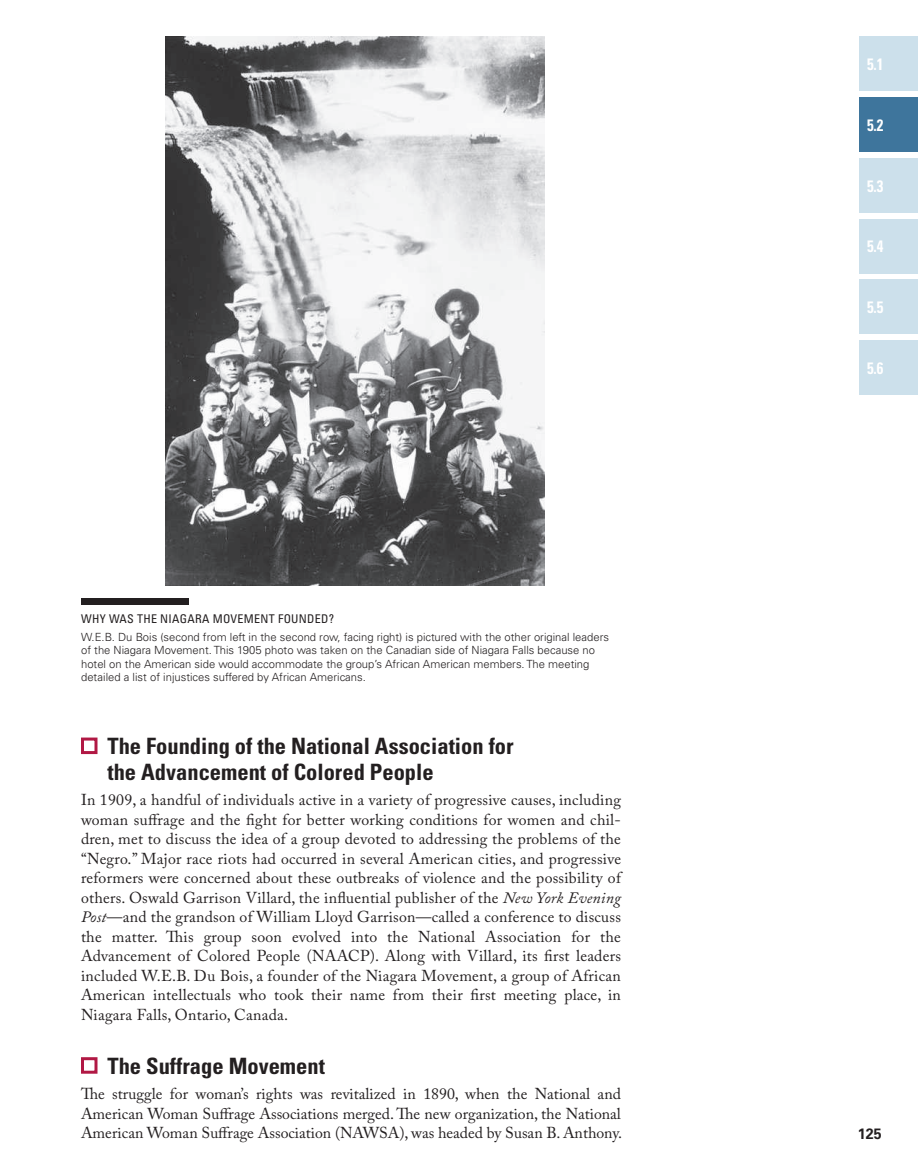
<style>
.page{position:relative;width:918px;height:1175px;background:#fff}
.page>*{position:absolute;margin:0;border:0;box-sizing:border-box;transform-origin:0 0}
.t1{font:700 condensed 22.5px/25.5px "Univers LT Std";color:#231f20}
.t2{font:700 condensed 16.5px "Univers LT Std";color:#fff;scale:.9 1}
.t3{font:15.75px/19.5px "Adobe Caslon Pro";letter-spacing:.005em;color:#231f20;text-align:justify}
.t4{font:700 15px "Univers LT Std";color:#231f20;scale:.95 1}
.t5{font:condensed 12px "Univers LT Std";letter-spacing:.025em;color:#231f20}
.t6{font:300 11.25px/13.5px "Univers LT Std";color:#231f20}
.s1{font-style:italic}
</style>
<div class="page">
<div style="left:860px;top:36px;width:58px;height:55px;background:#cce0eb"></div>
<div style="left:860px;top:218px;width:58px;height:55px;background:#cce0eb"></div>
<div style="left:860px;top:279px;width:58px;height:55px;background:#cce0eb"></div>
<div style="left:860px;top:158px;width:58px;height:55px;background:#cce0eb"></div>
<div style="left:860px;top:340px;width:58px;height:55px;background:#cce0eb"></div>
<div style="left:860px;top:97px;width:58px;height:55px;background:#3e759c"></div>
<img style="left:166px;top:36px;width:378px;height:549px">
<div style="left:81px;top:598px;width:108px;height:6px;background:#231f20"></div>
<div style="left:81px;top:737px;width:17px;height:17px;border:3px solid #b11844"></div>
<div style="left:81px;top:1057px;width:17px;height:16px;border:3px solid #b11844"></div>
<p class="t5" style="left:81px;top:611px;width:37px">WHY WAS</p>
<p class="t5" style="left:137px;top:611px;width:8px">THE</p>
<p class="t5" style="left:160px;top:611px;width:36px">NIAGARA</p>
<p class="t5" style="left:213px;top:611px;width:49px">MOVEMENT</p>
<p class="t5" style="left:278px;top:611px;width:29px">FOUNDED</p>
<p class="t5" style="left:329px;top:611px;width:7px">?</p>
<p class="t6" style="left:81px;top:630px;width:529px">W.E.B. Du Bois (second from left in the second row, facing right) is pictured with the other original leaders of the Niagara Movement. This 1905 photo was taken on the Canadian side of Niagara Falls because no hotel on the American side would accommodate the group’s African American members. The meeting detailed a list of injustices suffered by African Americans.</p>
<h1 class="t1" style="left:107px;top:733px;width:408px">The Founding of the National Association for the Advancement of Colored People</h1>
<p class="t3" style="left:81px;top:790px;width:542px">In 1909, a handful of individuals active in a variety of progressive causes, including woman suffrage and the fight for better working conditions for women and chil&shy;dren, met to discuss the idea of a group devoted to addressing the problems of the “Negro.” Major race riots had occurred in several American cities, and progressive reformers were concerned about these outbreaks of violence and the possibility of others. Oswald Garrison Villard, the influential publisher of the <span class="s1">New York Evening Post</span>—and the grandson of William Lloyd Garrison—called a conference to discuss the matter. This group soon evolved into the National Association for the Advancement of Colored People (NAACP). Along with Villard, its first leaders included W.E.B. Du Bois, a founder of the Niagara Movement, a group of African American intellectuals who took their name from their first meeting place, in Niagara Falls, Ontario, Canada.</p>
<h1 class="t1" style="left:107px;top:1052px;width:219px">The Suffrage Movement</h1>
<p class="t3" style="left:81px;top:1084px;width:543px">The struggle for woman’s rights was revitalized in 1890, when the National and American Woman Suffrage Associations merged. The new organization, the National American Woman Suffrage Association (NAWSA), was headed by Susan B. Anthony.</p>
<p class="t2" style="left:867px;top:54px;width:20px">5.1</p>
<p class="t2" style="left:867px;top:115px;width:20px">5.2</p>
<p class="t2" style="left:867px;top:175px;width:20px">5.3</p>
<p class="t2" style="left:867px;top:236px;width:20px">5.4</p>
<p class="t2" style="left:867px;top:297px;width:20px">5.5</p>
<p class="t2" style="left:867px;top:357px;width:20px">5.6</p>
<p class="t4" style="left:858px;top:1124px;width:27px">125</p>
</div>
